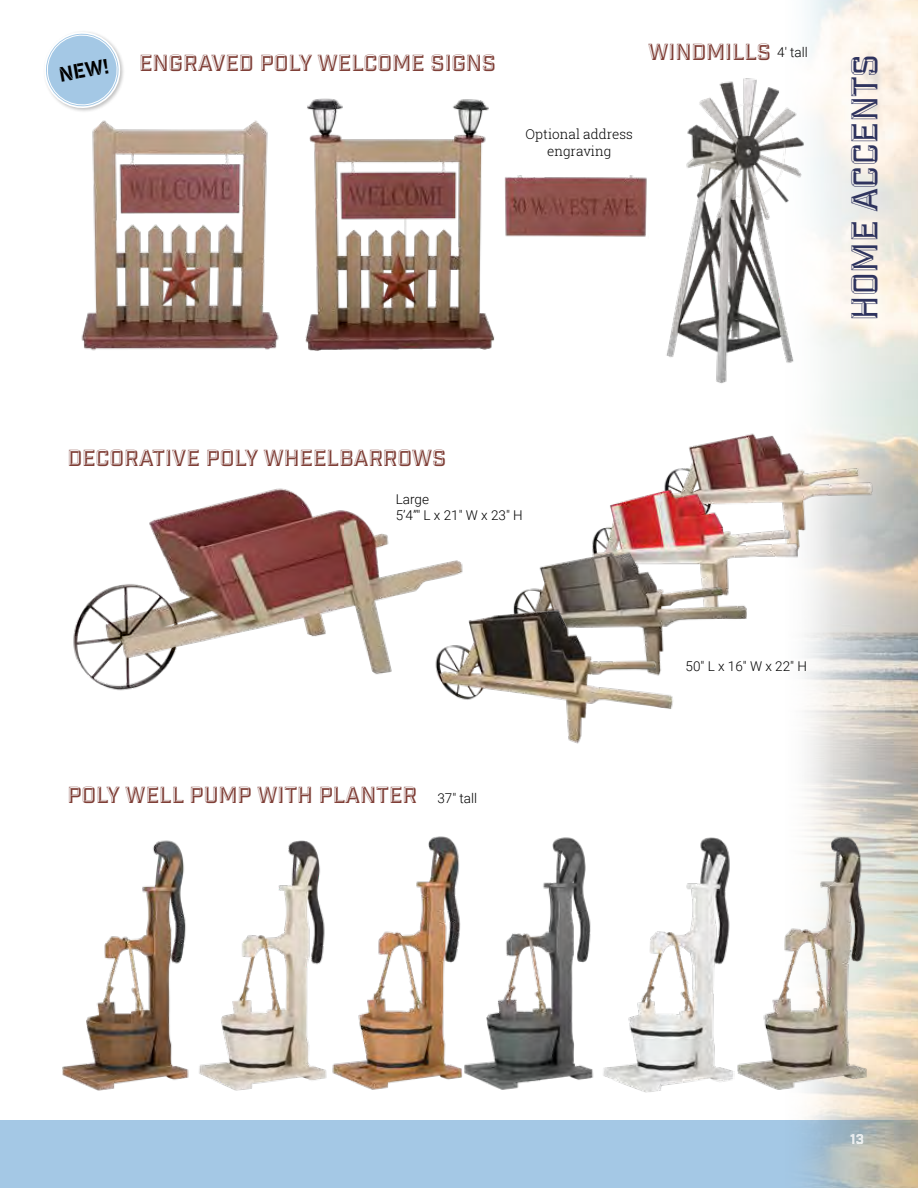
<style>
.page{position:relative;width:918px;height:1188px;background:#fff}
.page>*{position:absolute;margin:0;border:0;box-sizing:border-box;transform-origin:0 0}
.t1{font:36px "Industry Inc Bevel";color:#2e335e}
.t2{font:22.5px "Industry Inc Bevel";color:#7f3f37}
.t3{font:20.25px "Industry Inc Stencil";color:#000}
.t4{font:300 13.5px/16.2px "Roboto";color:#000}
.t5{font:300 13.5px/16.2px "Roboto Slab";color:#000;text-align:center}
.t6{font:13.5px "Industry Inc Cutline";color:#fff}
.s1{font-family:"Roboto";font-weight:300;font-size:13.5px;color:#000}
</style>
<div class="page">
<div style="left:0;top:1120px;width:918px;height:68px;background:#a4c8e5"></div>
<img style="left:804px;top:0;width:114px;height:1188px">
<img style="left:603px;top:837px;width:126px;height:256px">
<img style="left:62px;top:840px;width:127px;height:251px">
<img style="left:199px;top:840px;width:127px;height:251px">
<img style="left:326px;top:836px;width:134px;height:254px">
<img style="left:460px;top:837px;width:134px;height:253px">
<img style="left:729px;top:833px;width:140px;height:260px">
<img style="left:665px;top:423px;width:218px;height:133px">
<img style="left:592px;top:481px;width:218px;height:141px">
<img style="left:515px;top:544px;width:236px;height:78px">
<img style="left:462px;top:600px;width:221px;height:144px">
<img style="left:73px;top:488px;width:399px;height:211px">
<img style="left:666px;top:58px;width:155px;height:337px">
<img style="left:81px;top:120px;width:198px;height:231px">
<img style="left:520px;top:175px;width:127px;height:62px">
<img style="left:305px;top:98px;width:215px;height:253px">
<div style="left:42px;top:30px;width:83px;height:83px;background:#000;opacity:.25"></div>
<svg style="left:42px;top:30px;width:80px;height:80px"></svg>
<p class="t3" style="left:57px;top:62px;width:52px;rotate:-10deg">NEW!</p>
<p class="t2" style="left:139px;top:49px;width:358px">ENGRAVED POLY WELCOME SIGNS</p>
<p class="t2" style="left:648px;top:39px;width:161px">WINDMILLS <sup>4'</sup> <sup>tall</sup></p>
<p class="t5" style="left:526px;top:126px;width:109px">Optional address engraving</p>
<h1 class="t1" style="left:843px;top:321px;width:269px;rotate:-90deg">HOME ACCENTS</h1>
<p class="t2" style="left:68px;top:444px;width:380px">DECORATIVE POLY WHEELBARROWS</p>
<p class="t4" style="left:396px;top:491px;width:129px">Large<br>5’4”" L x 21" W x 23" H</p>
<p class="t2" style="left:68px;top:782px;width:411px">POLY WELL PUMP WITH PLANTER <span class="s1">37" tall</span></p>
<p class="t4" style="left:686px;top:658px;width:123px">50" L x 16" W x 22" H</p>
<p class="t6" style="left:850px;top:1131px;width:15px">13</p>
</div>
